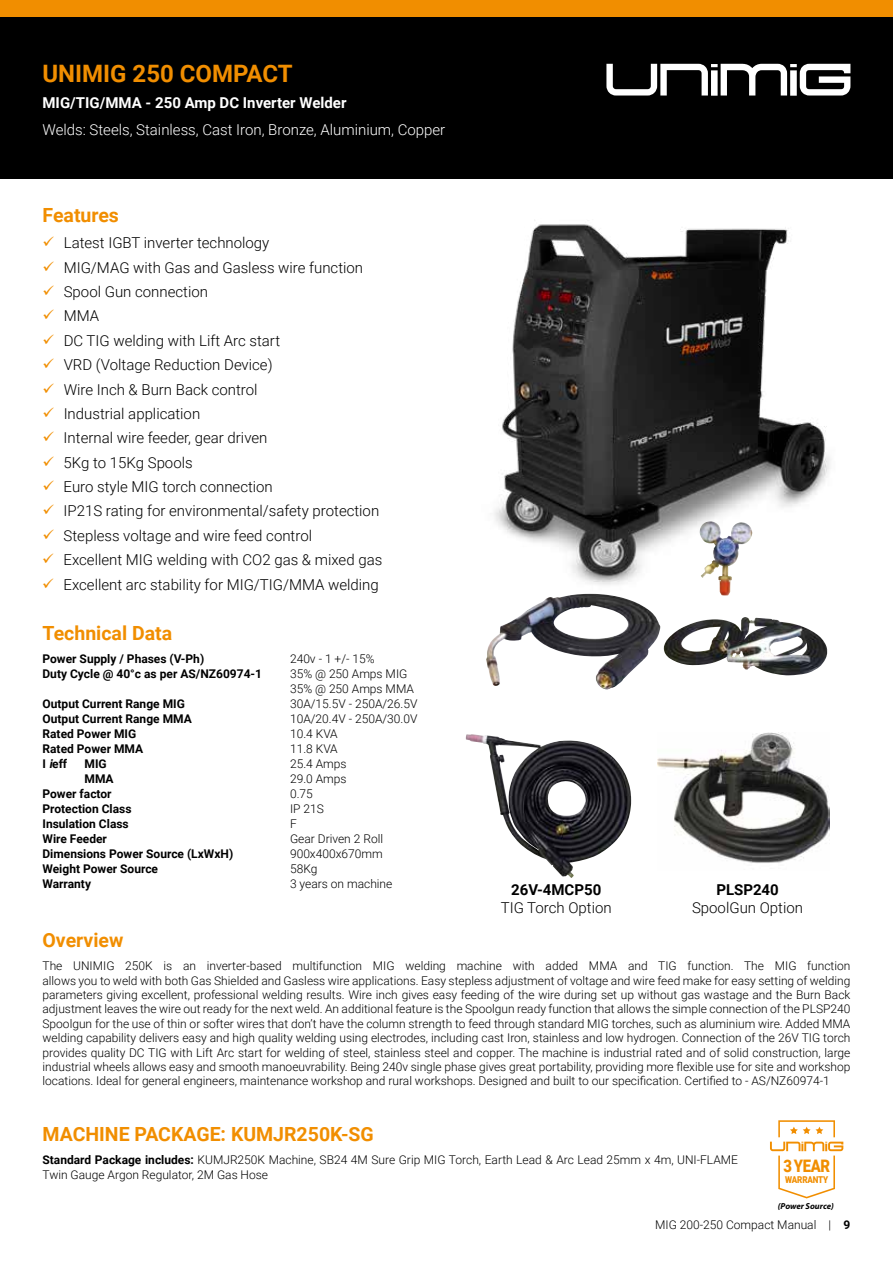
<style>
.page{position:relative;width:893px;height:1263px;background:#fff}
.page>*{position:absolute;margin:0;border:0;box-sizing:border-box;transform-origin:0 0}
.t1{font:700 24px "Roboto";color:#f18e00}
.t2{font:700 19.5px "Roboto";color:#f18e00}
.t3{font:900 17.25px "Roboto";color:#f18e00;scale:.86 1}
.t4{font:300 15px/24.3px "Roboto";color:#000}
.t5{font:300 15px "Roboto";color:#fff}
.t6{font:700 15px "Roboto";color:#fff}
.t7{font:700 15px "Roboto";color:#000}
.t8{font:300 12px/14.4px "Roboto";color:#000}
.t9{font:700 12px "Roboto";color:#000}
.t10{font:900 9.45px "Roboto";letter-spacing:-.02em;color:#f18e00;scale:.86 1}
.t11{font:italic 700 8.7px "Myriad Pro";color:#000}
.s1{font-style:italic}
.s2{font-weight:700}
</style>
<div class="page">
<div style="left:0;top:0;width:893px;height:179px;background:#000"></div>
<img style="left:494px;top:220px;width:336px;height:374px">
<img style="left:486px;top:594px;width:174px;height:95px">
<img style="left:466px;top:734px;width:165px;height:144px">
<img style="left:658px;top:732px;width:172px;height:131px">
<img style="left:663px;top:617px;width:165px;height:58px">
<img style="left:699px;top:523px;width:53px;height:72px">
<div style="left:0;top:0;width:893px;height:17px;background:#f18e00"></div>
<svg style="left:606px;top:64px;width:244px;height:32px"></svg>
<svg style="left:770px;top:1120px;width:73px;height:78px"></svg>
<h1 class="t1" style="left:43px;top:56px;width:252px">UNIMIG 250 COMPACT</h1>
<p class="t6" style="left:43px;top:92px;width:305px">MIG/TIG/MMA - 250 Amp DC Inverter Welder</p>
<p class="t5" style="left:43px;top:119px;width:404px">Welds: Steels, Stainless, Cast Iron, Bronze, Aluminium, Copper</p>
<h2 class="t2" style="left:43px;top:201px;width:78px">Features</h2>
<p class="t4" style="left:64px;top:230px;width:320px">Latest IGBT inverter technology<br>MIG/MAG with Gas and Gasless wire function<br>Spool Gun connection<br>MMA<br>DC TIG welding with Lift Arc start<br>VRD (Voltage Reduction Device)<br>Wire Inch &amp; Burn Back control<br>Industrial application<br>Internal wire feeder, gear driven<br>5Kg to 15Kg Spools<br>Euro style MIG torch connection<br>IP21S rating for environmental/safety protection<br>Stepless voltage and wire feed control<br>Excellent MIG welding with CO2 gas &amp; mixed gas<br>Excellent arc stability for MIG/TIG/MMA welding</p>
<h2 class="t2" style="left:43px;top:619px;width:131px">Technical Data</h2>
<p class="t9" style="left:43px;top:650px;width:163px">Power Supply / Phases (V-Ph)</p>
<p class="t8" style="left:290px;top:651px;width:86px">240v - 1 +/- 15%</p>
<p class="t9" style="left:43px;top:665px;width:221px">Duty Cycle @ 40°c as per AS/NZ60974-1</p>
<p class="t8" style="left:290px;top:666px;width:125px;line-height:15px">35% @ 250 Amps MIG<br>35% @ 250 Amps MMA</p>
<p class="t9" style="left:43px;top:695px;width:144px">Output Current Range MIG</p>
<p class="t8" style="left:290px;top:696px;width:129px">30A/15.5V - 250A/26.5V</p>
<p class="t9" style="left:43px;top:710px;width:151px">Output Current Range MMA</p>
<p class="t8" style="left:290px;top:711px;width:129px">10A/20.4V - 250A/30.0V</p>
<p class="t9" style="left:43px;top:725px;width:95px">Rated Power MIG</p>
<p class="t8" style="left:290px;top:726px;width:49px">10.4 KVA</p>
<p class="t9" style="left:43px;top:740px;width:102px">Rated Power MMA</p>
<p class="t8" style="left:290px;top:741px;width:49px">11.8 KVA</p>
<p class="t9" style="left:43px;top:755px;width:26px">I <span class="s1">i</span>eff</p>
<p class="t9" style="left:85px;top:755px;width:24px">MIG</p>
<p class="t8" style="left:290px;top:756px;width:58px">25.4 Amps</p>
<p class="t9" style="left:85px;top:770px;width:31px">MMA</p>
<p class="t8" style="left:290px;top:771px;width:58px">29.0 Amps</p>
<p class="t9" style="left:43px;top:785px;width:71px">Power factor</p>
<p class="t8" style="left:290px;top:786px;width:24px">0.75</p>
<p class="t9" style="left:43px;top:800px;width:91px">Protection Class</p>
<p class="t8" style="left:290px;top:801px;width:35px">IP 21S</p>
<p class="t9" style="left:43px;top:815px;width:88px">Insulation Class</p>
<p class="t8" style="left:290px;top:816px;width:8px">F</p>
<p class="t9" style="left:43px;top:830px;width:66px">Wire Feeder</p>
<p class="t8" style="left:290px;top:831px;width:95px">Gear Driven 2 Roll</p>
<p class="t9" style="left:43px;top:845px;width:192px">Dimensions Power Source (LxWxH)</p>
<p class="t8" style="left:290px;top:846px;width:94px">900x400x670mm</p>
<p class="t9" style="left:43px;top:860px;width:117px">Weight Power Source</p>
<p class="t8" style="left:290px;top:861px;width:29px">58Kg</p>
<p class="t9" style="left:43px;top:875px;width:50px">Warranty</p>
<p class="t8" style="left:290px;top:876px;width:104px">3 years on machine</p>
<p class="t7" style="left:511px;top:879px;width:92px">26V-4MCP50</p>
<p class="t4" style="left:501px;top:895px;width:112px">TIG Torch Option</p>
<p class="t7" style="left:716px;top:879px;width:64px">PLSP240</p>
<p class="t4" style="left:692px;top:895px;width:112px">SpoolGun Option</p>
<h2 class="t2" style="left:43px;top:927px;width:82px">Overview</h2>
<p class="t8" style="left:43px;top:958px;width:809px;text-align:justify">The UNIMIG 250K is an inverter-based multifunction MIG welding machine with added MMA and TIG function. The MIG function allows you to weld with both Gas Shielded and Gasless wire applications. Easy stepless adjustment of voltage and wire feed make for easy setting of welding parameters giving excellent, professional welding results. Wire inch gives easy feeding of the wire during set up without gas wastage and the Burn Back adjustment leaves the wire out ready for the next weld. An additional feature is the Spoolgun ready function that allows the simple connection of the PLSP240<br>Spoolgun for the use of thin or softer wires that don’t have the column strength to feed through standard MIG torches, such as aluminium wire. Added MMA welding capability delivers easy and high quality welding using electrodes, including cast Iron, stainless and low hydrogen. Connection of the 26V TIG torch provides quality DC TIG with Lift Arc start for welding of steel, stainless steel and copper. The machine is industrial rated and of solid construction, large industrial wheels allows easy and smooth manoeuvrability. Being 240v single phase gives great portability, providing more flexible use for site and workshop locations. Ideal for general engineers, maintenance workshop and rural workshops. Designed and built to our specification. Certified to - AS/NZ60974-1</p>
<h2 class="t2" style="left:43px;top:1121px;width:333px">MACHINE PACKAGE: KUMJR250K-SG</h2>
<p class="t8" style="left:43px;top:1152px;width:697px"><span class="s2">Standard Package includes:</span> KUMJR250K Machine, SB24 4M Sure Grip MIG Torch, Earth Lead &amp; Arc Lead 25mm x 4m, UNI-FLAME<br>Twin Gauge Argon Regulator, 2M Gas Hose</p>
<h3 class="t3" style="left:783px;top:1154px;width:56px">3 YEAR</h3>
<p class="t10" style="left:785px;top:1173px;width:52px">WARRANTY</p>
<p class="t11" style="left:778px;top:1200px;width:58px">(Power Source)</p>
<p class="t8" style="left:655px;top:1217px;width:197px">MIG 200-250 Compact Manual | <span class="s2">9</span></p>
</div>
